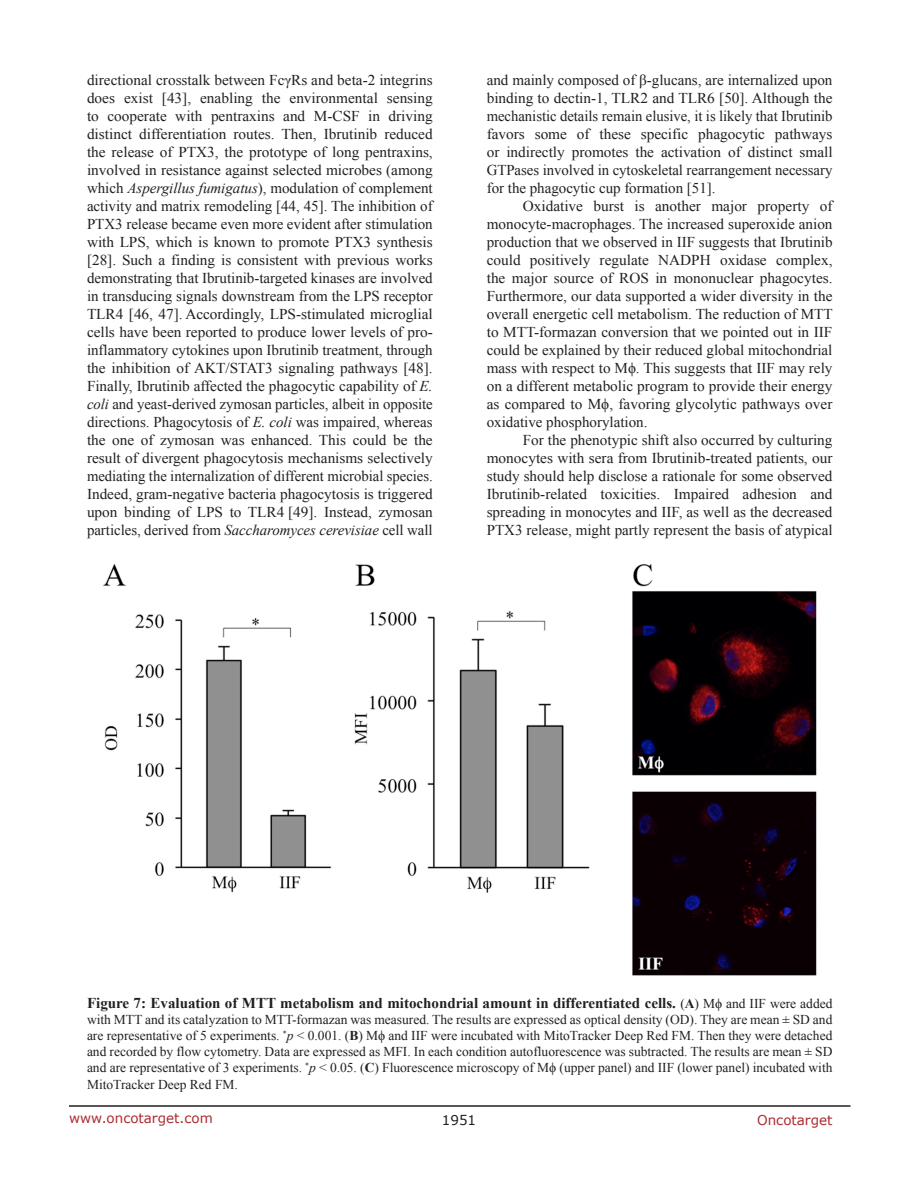
<style>
.page{position:relative;width:918px;height:1188px;background:#fff}
.page>*{position:absolute;margin:0;border:0;box-sizing:border-box;transform-origin:0 0}
.BodyText{font:15px/18px "Times New Roman";color:#231f20;text-align:justify}
.FigureText{font:700 15px "Times New Roman";color:#231f20}
.FigureText-2{font:13.5px/16.2px "Times New Roman";color:#231f20;text-align:justify}
.t1{font:13.5px "Verdana";color:#ac2b31}
.t2{font:13.5px "Verdana";color:#231f20}
.s1{font-style:italic}
.s2{font-weight:400;font-size:13.5px}
.s3{font-size:13.5px}
.s4{font-weight:700}
</style>
<div class="page">
<hr style="left:69px;top:1105px;width:781px;height:2px;background:#231f20">
<img style="left:103px;top:564px;width:714px;height:412px">
<p class="BodyText" style="left:87px;top:71px;width:347px">directional crosstalk between FcγRs and beta-2 integrins does exist [43], enabling the environmental sensing to cooperate with pentraxins and M-CSF in driving distinct differentiation routes. Then, Ibrutinib reduced the release of PTX3, the prototype of long pentraxins, involved in resistance against selected microbes (among which <span class="s1">Aspergillus fumigatus</span>), modulation of complement activity and matrix remodeling [44, 45]. The inhibition of PTX3 release became even more evident after stimulation with LPS, which is known to promote PTX3 synthesis [28]. Such a finding is consistent with previous works demonstrating that Ibrutinib-targeted kinases are involved in transducing signals downstream from the LPS receptor TLR4 [46, 47]. Accordingly, LPS-stimulated microglial cells have been reported to produce lower levels of pro&shy;inflammatory cytokines upon Ibrutinib treatment, through the inhibition of AKT/STAT3 signaling pathways [48].<br>Finally, Ibrutinib affected the phagocytic capability of <span class="s1">E. coli</span> and yeast-derived zymosan particles, albeit in opposite directions. Phagocytosis of <span class="s1">E. coli</span> was impaired, whereas the one of zymosan was enhanced. This could be the result of divergent phagocytosis mechanisms selectively mediating the internalization of different microbial species.<br>Indeed, gram-negative bacteria phagocytosis is triggered upon binding of LPS to TLR4 [49]. Instead, zymosan particles, derived from <span class="s1">Saccharomyces cerevisiae</span> cell wall</p>
<p class="BodyText" style="left:487px;top:71px;width:347px">and mainly composed of β-glucans, are internalized upon binding to dectin-1, TLR2 and TLR6 [50]. Although the mechanistic details remain elusive, it is likely that Ibrutinib favors some of these specific phagocytic pathways or indirectly promotes the activation of distinct small GTPases involved in cytoskeletal rearrangement necessary for the phagocytic cup formation [51].</p>
<p class="BodyText" style="left:487px;top:197px;width:348px;text-indent:36px">Oxidative burst is another major property of monocyte-macrophages. The increased superoxide anion production that we observed in IIF suggests that Ibrutinib could positively regulate NADPH oxidase complex, the major source of ROS in mononuclear phagocytes.<br>Furthermore, our data supported a wider diversity in the overall energetic cell metabolism. The reduction of MTT to MTT-formazan conversion that we pointed out in IIF could be explained by their reduced global mitochondrial mass with respect to Mϕ. This suggests that IIF may rely on a different metabolic program to provide their energy as compared to Mϕ, favoring glycolytic pathways over oxidative phosphorylation.</p>
<p class="BodyText" style="left:487px;top:431px;width:347px;text-indent:36px">For the phenotypic shift also occurred by culturing monocytes with sera from Ibrutinib-treated patients, our study should help disclose a rationale for some observed Ibrutinib-related toxicities. Impaired adhesion and spreading in monocytes and IIF, as well as the decreased PTX3 release, might partly represent the basis of atypical</p>
<p class="FigureText" style="left:87px;top:992px;width:747px">Figure 7: Evaluation of MTT metabolism and mitochondrial amount in differentiated cells. <span class="s2">(</span><span class="s3">A</span><span class="s2">) Mϕ and IIF were added</span></p>
<p class="FigureText-2" style="left:87px;top:1011px;width:747px">with MTT and its catalyzation to MTT-formazan was measured. The results are expressed as optical density (OD). They are mean ± SD and are representative of 5 experiments. <sup>*</sup><span class="s1">p</span> &lt; 0.001. (<span class="s4">B</span>) Mϕ and IIF were incubated with MitoTracker Deep Red FM. Then they were detached and recorded by flow cytometry. Data are expressed as MFI. In each condition autofluorescence was subtracted. The results are mean ± SD and are representative of 3 experiments. <sup>*</sup><span class="s1">p</span> &lt; 0.05. (<span class="s4">C</span>) Fluorescence microscopy of Mϕ (upper panel) and IIF (lower panel) incubated with MitoTracker Deep Red FM.</p>
<p class="t1" style="left:69px;top:1109px;width:145px">www.oncotarget.com</p>
<p class="t2" style="left:442px;top:1111px;width:36px">1951</p>
<p class="t1" style="left:757px;top:1111px;width:77px">Oncotarget</p>
</div>
